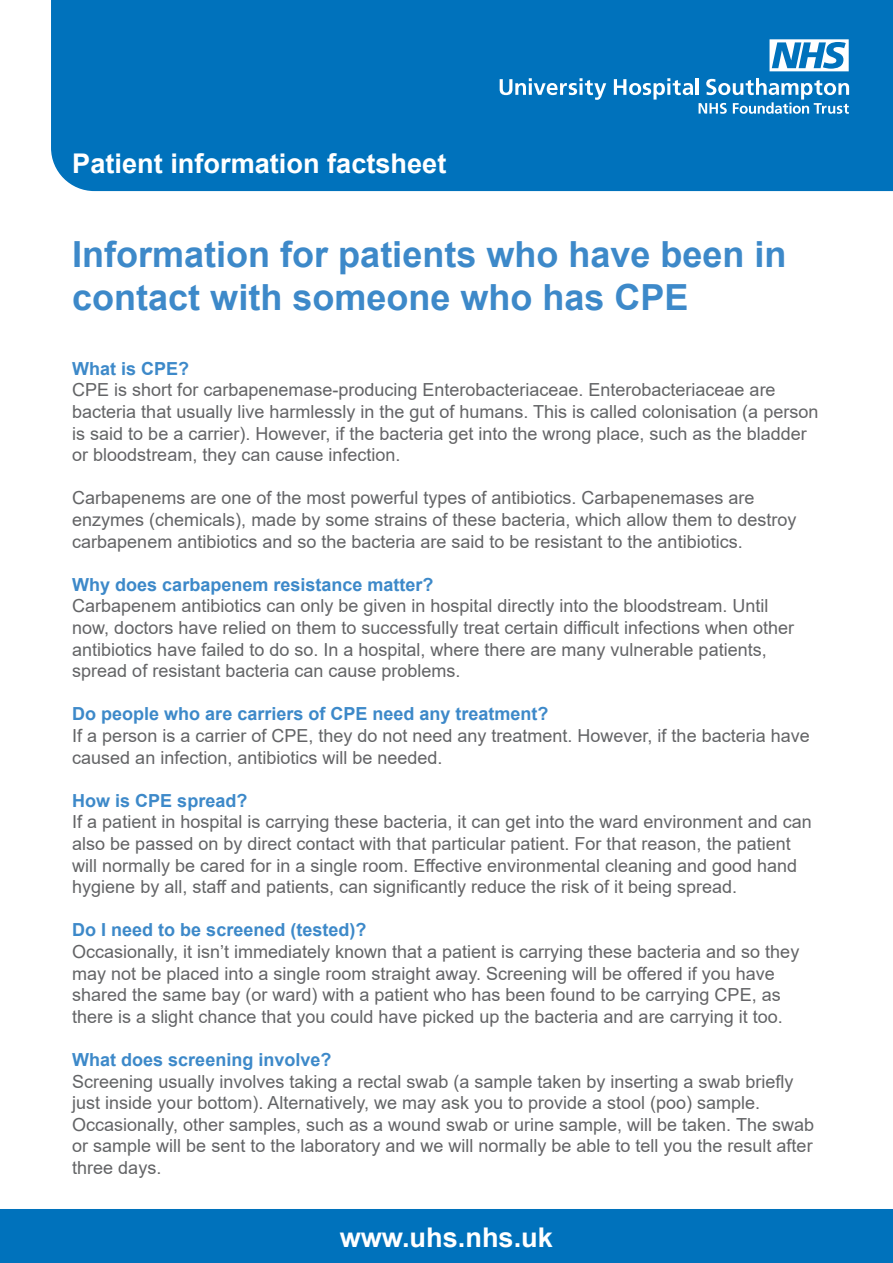
<style>
.page{position:relative;width:893px;height:1263px;background:#fff}
.page>*{position:absolute;margin:0;border:0;box-sizing:border-box;transform-origin:0 0}
.t1{font:700 36px/43.2px "Arial";color:#3d89c9}
.t2{font:700 27.15px "Arial";color:#fff}
.t3{font:18px/21.6px "Arial";color:#636466}
.t4{font:700 18px "Arial";color:#3d89c9}
</style>
<div class="page">
<div style="left:51px;top:0;width:842px;height:192px;background:#0072bc"></div>
<div style="left:0;top:1209px;width:893px;height:54px;background:#0072bc"></div>
<svg style="left:500px;top:78px;width:106px;height:22px"></svg>
<svg style="left:614px;top:78px;width:79px;height:22px"></svg>
<hr style="left:696px;top:78px;width:3px;height:17px;background:#fff">
<svg style="left:699px;top:78px;width:150px;height:36px"></svg>
<svg style="left:769px;top:39px;width:80px;height:32px"></svg>
<h2 class="t2" style="left:72px;top:144px;width:376px">Patient information factsheet</h2>
<h1 class="t1" style="left:72px;top:233px;width:716px">Information for patients who have been in contact with someone who has CPE</h1>
<p class="t4" style="left:72px;top:356px;width:119px">What is CPE?</p>
<p class="t3" style="left:72px;top:379px;width:748px">CPE is short for carbapenemase-producing Enterobacteriaceae. Enterobacteriaceae are bacteria that usually live harmlessly in the gut of humans. This is called colonisation (a person is said to be a carrier). However, if the bacteria get into the wrong place, such as the bladder or bloodstream, they can cause infection.</p>
<p class="t3" style="left:72px;top:487px;width:726px">Carbapenems are one of the most powerful types of antibiotics. Carbapenemases are enzymes (chemicals), made by some strains of these bacteria, which allow them to destroy carbapenem antibiotics and so the bacteria are said to be resistant to the antibiotics.</p>
<p class="t4" style="left:72px;top:572px;width:363px">Why does carbapenem resistance matter?</p>
<p class="t3" style="left:72px;top:595px;width:723px">Carbapenem antibiotics can only be given in hospital directly into the bloodstream. Until now, doctors have relied on them to successfully treat certain difficult infections when other antibiotics have failed to do so. In a hospital, where there are many vulnerable patients, spread of resistant bacteria can cause problems.</p>
<p class="t4" style="left:72px;top:701px;width:478px">Do people who are carriers of CPE need any treatment?</p>
<p class="t3" style="left:72px;top:725px;width:739px">If a person is a carrier of CPE, they do not need any treatment. However, if the bacteria have caused an infection, antibiotics will be needed.</p>
<p class="t4" style="left:72px;top:788px;width:177px">How is CPE spread?</p>
<p class="t3" style="left:72px;top:811px;width:741px">If a patient in hospital is carrying these bacteria, it can get into the ward environment and can also be passed on by direct contact with that particular patient. For that reason, the patient will normally be cared for in a single room. Effective environmental cleaning and good hand hygiene by all, staff and patients, can significantly reduce the risk of it being spread.</p>
<p class="t4" style="left:72px;top:917px;width:296px">Do I need to be screened (tested)?</p>
<p class="t3" style="left:72px;top:941px;width:728px">Occasionally, it isn’t immediately known that a patient is carrying these bacteria and so they may not be placed into a single room straight away. Screening will be offered if you have shared the same bay (or ward) with a patient who has been found to be carrying CPE, as there is a slight chance that you could have picked up the bacteria and are carrying it too.</p>
<p class="t4" style="left:72px;top:1047px;width:261px">What does screening involve?</p>
<p class="t3" style="left:72px;top:1070px;width:743px">Screening usually involves taking a rectal swab (a sample taken by inserting a swab briefly just inside your bottom). Alternatively, we may ask you to provide a stool (poo) sample.<br>Occasionally, other samples, such as a wound swab or urine sample, will be taken. The swab or sample will be sent to the laboratory and we will normally be able to tell you the result after three days.</p>
<h2 class="t2" style="left:340px;top:1218px;width:215px">www.uhs.nhs.uk</h2>
</div>
